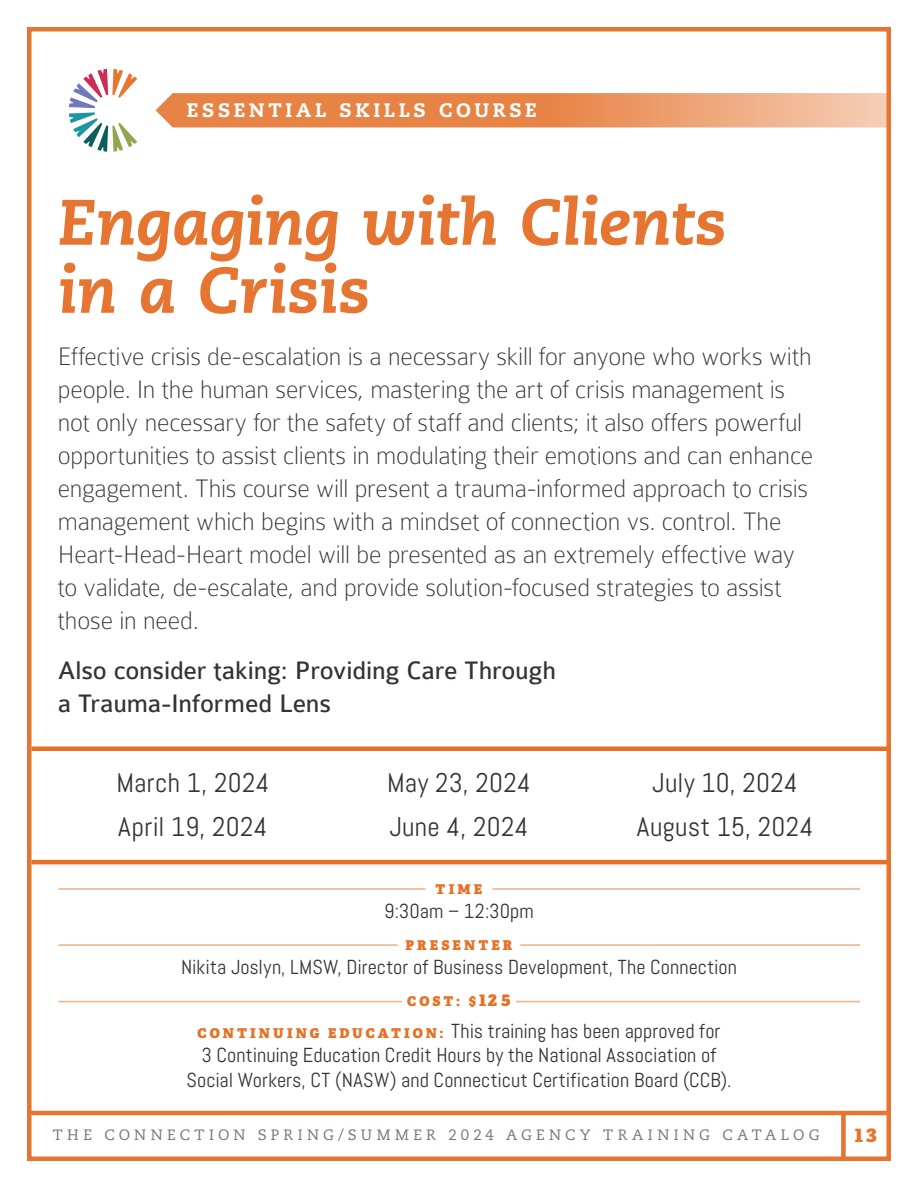
<style>
.page{position:relative;width:918px;height:1188px;background:#fff}
.page>*{position:absolute;margin:0;border:0;box-sizing:border-box;transform-origin:0 0}
.t1{font:italic 800 64.05px/68.1px "Caecilia LT Pro 86";color:#e67531}
.t2{font:100 27px/33px "Colaborate";letter-spacing:-.01em;color:#363038}
.t3{font:27px "Abel";letter-spacing:.01em;color:#363038}
.t4{font:27px/33px "Colaborate";letter-spacing:-.005em;color:#363038}
.t5{font:20.25px/24.3px "Abel";color:#363038;text-align:center}
.t6{font:800 19.5px "Caecilia LT Pro 85";letter-spacing:.19em;color:#fff}
.t7{font:800 19.5px "Adelle";color:#e67531}
.t8{font:15px "Caecilia LT Std";letter-spacing:.285em;color:#80746e}
.t9{font:800 13.5px "Adelle";letter-spacing:.225em;color:#e57125}
.s1{font-size:16.95px}
.s2{font-family:"Adelle";font-weight:800;font-size:13.5px;color:#e57125}
</style>
<div class="page">
<div style="left:27px;top:27px;width:864px;height:1134px;border:4px solid #e67531"></div>
<hr style="left:27px;top:1111px;width:864px;height:4px;background:#e67531">
<div style="left:841px;top:1113px;width:5px;height:48px;background:#e67531"></div>
<svg style="left:69px;top:69px;width:68px;height:83px"></svg>
<svg style="left:156px;top:93px;width:732px;height:34px;background:#eb9662"></svg>
<div style="left:32px;top:746px;width:856px;height:5px;background:#e57125"></div>
<hr style="left:32px;top:860px;width:856px;height:4px;background:#e57125">
<hr style="left:58px;top:888px;width:368px;height:2px;background:#f2b892">
<hr style="left:58px;top:944px;width:340px;height:2px;background:#f2b892">
<hr style="left:58px;top:1001px;width:344px;height:1px;background:#f2b892">
<hr style="left:492px;top:888px;width:368px;height:2px;background:#f2b892">
<hr style="left:520px;top:944px;width:340px;height:2px;background:#f2b892">
<hr style="left:516px;top:1001px;width:344px;height:1px;background:#f2b892">
<p class="t6" style="left:187px;top:97px;width:352px">ESSENTIAL SKILLS COURSE</p>
<p class="t1" style="left:58px;top:187px;width:670px">Engaging with Clients in a Crisis</p>
<p class="t2" style="left:58px;top:340px;width:757px">Effective crisis de-escalation is a necessary skill for anyone who works with people. In the human services, mastering the art of crisis management is not only necessary for the safety of staff and clients; it also offers powerful opportunities to assist clients in modulating their emotions and can enhance engagement. This course will present a trauma-informed approach to crisis management which begins with a mindset of connection vs. control. The Heart-Head-Heart model will be presented as an extremely effective way to validate, de-escalate, and provide solution-focused strategies to assist those in need.</p>
<p class="t4" style="left:58px;top:654px;width:500px">Also consider taking: Providing Care Through a Trauma-Informed Lens</p>
<p class="t3" style="left:116px;top:766px;width:155px">March 1, 2024</p>
<p class="t3" style="left:118px;top:809px;width:151px">April 19, 2024</p>
<p class="t3" style="left:387px;top:766px;width:145px">May 23, 2024</p>
<p class="t3" style="left:390px;top:809px;width:140px">June 4, 2024</p>
<p class="t3" style="left:652px;top:766px;width:147px">July 10, 2024</p>
<p class="t3" style="left:637px;top:809px;width:178px">August 15, 2024</p>
<p class="t9" style="left:436px;top:880px;width:48px">TIME</p>
<p class="t5" style="left:384px;top:899px;width:151px">9:30am – 12:30pm</p>
<p class="t9" style="left:406px;top:936px;width:108px">PRESENTER</p>
<p class="t5" style="left:181px;top:955px;width:557px">Nikita Joslyn, LMSW, Director of Business Development, The Connection</p>
<p class="t9" style="left:407px;top:992px;width:105px">COST: $<span class="s1">125</span></p>
<p class="t5" style="left:187px;top:1019px;width:546px"><span class="s2">C O N T I N U I N G E D U C A T I O N :</span> This training has been approved for<br>3 Continuing Education Credit Hours by the National Association of<br>Social Workers, CT (NASW) and Connecticut Certification Board (CCB).</p>
<p class="t8" style="left:53px;top:1126px;width:768px">THE CONNECTION SPRING/SUMMER 2024 AGENCY TRAINING CATALOG</p>
<p class="t7" style="left:855px;top:1122px;width:24px">13</p>
</div>
